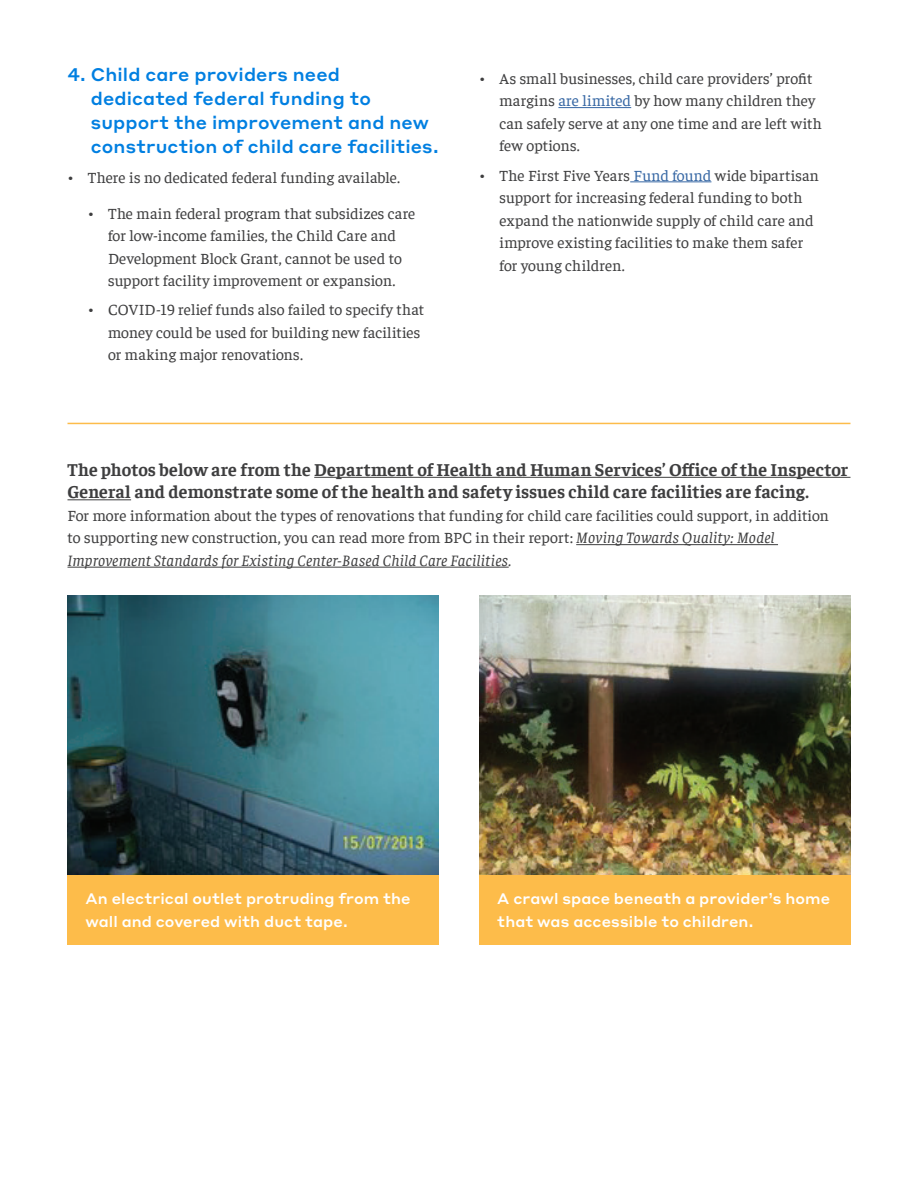
<style>
.page{position:relative;width:918px;height:1188px;background:#fff}
.page>*{position:absolute;margin:0;border:0;box-sizing:border-box;transform-origin:0 0}
.Body_-_Report{font:700 18px/22.5px "Faustina";letter-spacing:.005em;color:#3e3e3f}
.H3_-_Blue{font:500 18px/24px "Styrene A";letter-spacing:.005em;color:#007fe1}
.Body_-_Report-2{font:15.75px/22.5px "Faustina";letter-spacing:.005em;color:#3e3e3f}
.Photo_Caption{font:500 15px/22.5px "Styrene A";letter-spacing:.005em;color:#fff}
.s1{color:#3667a4}
.s2{font-style:italic}
</style>
<div class="page">
<hr style="left:558px;top:107px;width:73px;height:1px;background:#3667a4">
<hr style="left:630px;top:181px;width:81px;height:1px;background:#3667a4">
<hr style="left:314px;top:477px;width:536px;height:1px;background:#3e3e3f">
<hr style="left:68px;top:499px;width:63px;height:1px;background:#3e3e3f">
<hr style="left:576px;top:544px;width:202px;height:1px;background:#3e3e3f">
<hr style="left:68px;top:567px;width:441px;height:1px;background:#3e3e3f">
<hr style="left:68px;top:423px;width:782px;height:1px;background:#fdbc4a">
<img style="left:68px;top:596px;width:371px;height:279px">
<div style="left:68px;top:875px;width:371px;height:70px;background:#fdbc4a"></div>
<img style="left:479px;top:596px;width:371px;height:279px">
<div style="left:479px;top:875px;width:371px;height:70px;background:#fdbc4a"></div>
<p class="H3_-_Blue" style="left:91px;top:61px;width:349px;text-indent:-23px">4. Child care providers need dedicated federal funding to support the improvement and new construction of child care facilities.</p>
<p class="Body_-_Report-2" style="left:68px;top:165px;width:334px">• There is no dedicated federal funding available.</p>
<p class="Body_-_Report-2" style="left:88px;top:201px;width:329px;text-align:center">• The main federal program that subsidizes care for low-income families, the Child Care and Development Block Grant, cannot be used to support facility improvement or expansion.</p>
<p class="Body_-_Report-2" style="left:108px;top:298px;width:318px;text-indent:-20px">• COVID-19 relief funds also failed to specify that money could be used for building new facilities or making major renovations.</p>
<p class="Body_-_Report-2" style="left:500px;top:66px;width:324px;text-indent:-20px">• As small businesses, child care providers’ profit margins <span class="s1">are limited</span> by how many children they can safely serve at any one time and are left with few options.</p>
<p class="Body_-_Report-2" style="left:500px;top:163px;width:321px;text-indent:-20px">• The First Five Years <span class="s1">Fund found</span> wide bipartisan support for increasing federal funding to both expand the nationwide supply of child care and improve existing facilities to make them safer for young children.</p>
<p class="Body_-_Report" style="left:68px;top:457px;width:782px">The photos below are from the Department of Health and Human Services’ Office of the Inspector<br>General and demonstrate some of the health and safety issues child care facilities are facing.</p>
<p class="Body_-_Report-2" style="left:68px;top:503px;width:763px">For more information about the types of renovations that funding for child care facilities could support, in addition to supporting new construction, you can read more from BPC in their report: <span class="s2">Moving Towards Quality: Model<br>Improvement Standards for Existing Center-Based Child Care Facilities.</span></p>
<p class="Photo_Caption" style="left:86px;top:886px;width:327px">An electrical outlet protruding from the wall and covered with duct tape.</p>
<p class="Photo_Caption" style="left:497px;top:886px;width:334px">A crawl space beneath a provider’s home that was accessible to children.</p>
</div>
